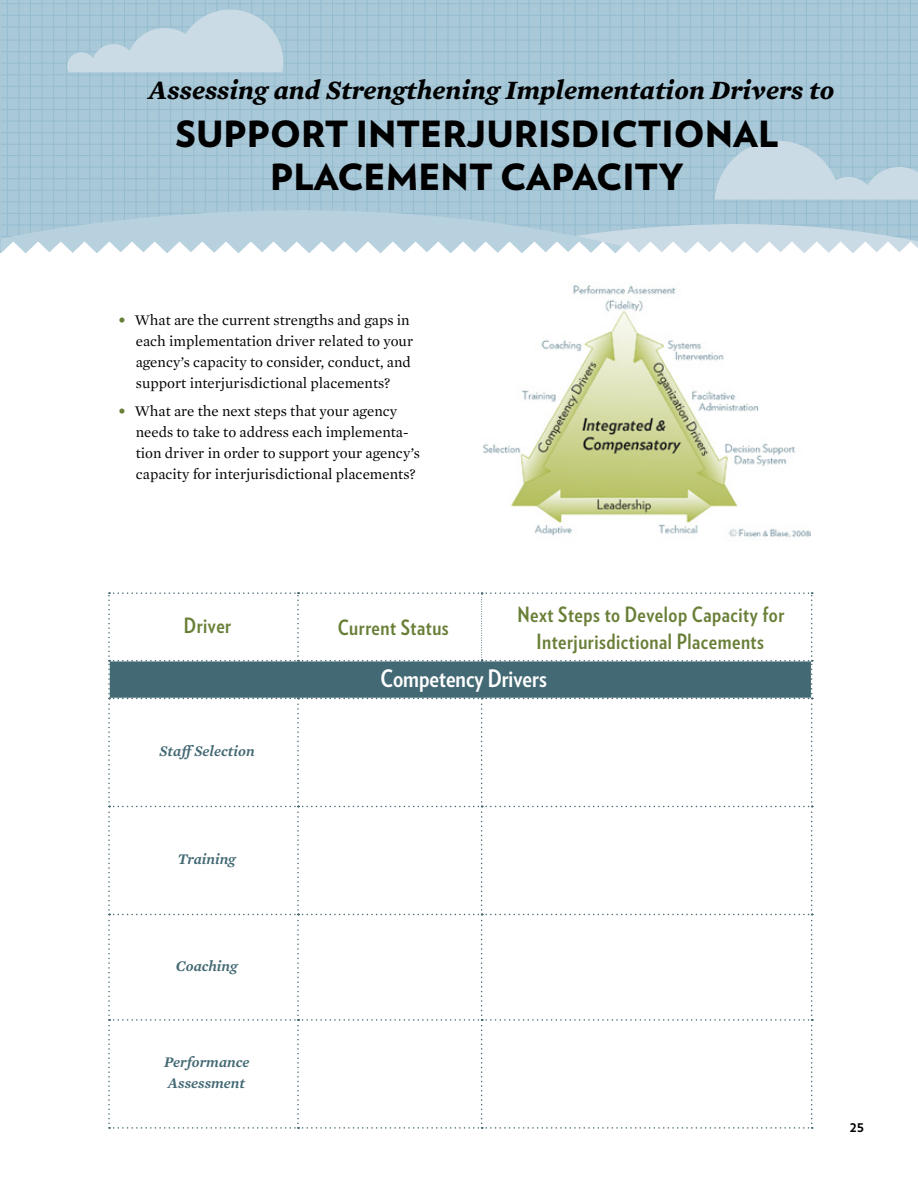
<style>
.page{position:relative;width:918px;height:1188px;background:#fff}
.page>*{position:absolute;margin:0;border:0;box-sizing:border-box;transform-origin:0 0}
.t1{font:900 36px/43.2px "Verlag";color:#000;text-align:center}
.t2{font:italic 700 27px "Mercury Text G1";color:#000}
.table_drivers{font:700 24px "Verlag Condensed";color:#fff}
.tabled_first_line{font:700 21px/27px "Verlag Condensed";letter-spacing:.025em;color:#697f37;text-align:center}
.t3{font:15px/21px "Mercury Text G1";color:#000}
.tabled_first_line-2{font:italic 600 15px/21px "Mercury Text G1";color:#436974}
.t4{font:700 15px "Verlag";color:#000}
.s1{font-family:"Verlag";font-weight:900;font-size:13.5px;color:#697f37}
</style>
<div class="page">
<div style="left:0;top:0;width:918px;height:252px;background:#a9c8d8"></div>
<hr style="left:78px;top:0;width:1px;height:254px;background:#95bdd0">
<hr style="left:7px;top:0;width:1px;height:254px;background:#95bdd0">
<hr style="left:690px;top:0;width:1px;height:254px;background:#95bdd0">
<hr style="left:806px;top:0;width:1px;height:254px;background:#95bdd0">
<hr style="left:66px;top:0;width:1px;height:254px;background:#95bdd0">
<hr style="left:678px;top:0;width:1px;height:254px;background:#95bdd0">
<hr style="left:101px;top:0;width:1px;height:254px;background:#95bdd0">
<hr style="left:30px;top:0;width:1px;height:254px;background:#95bdd0">
<hr style="left:713px;top:0;width:1px;height:254px;background:#95bdd0">
<hr style="left:829px;top:0;width:1px;height:254px;background:#95bdd0">
<hr style="left:552px;top:0;width:1px;height:254px;background:#95bdd0">
<hr style="left:667px;top:0;width:1px;height:254px;background:#95bdd0">
<hr style="left:540px;top:0;width:1px;height:254px;background:#95bdd0">
<hr style="left:656px;top:0;width:1px;height:254px;background:#95bdd0">
<hr style="left:517px;top:0;width:1px;height:254px;background:#95bdd0">
<hr style="left:633px;top:0;width:1px;height:254px;background:#95bdd0">
<hr style="left:1px;top:40px;width:917px;height:1px;background:#95bdd0">
<hr style="left:506px;top:0;width:1px;height:254px;background:#95bdd0">
<hr style="left:621px;top:0;width:1px;height:254px;background:#95bdd0">
<hr style="left:1px;top:51px;width:917px;height:1px;background:#95bdd0">
<hr style="left:494px;top:0;width:1px;height:254px;background:#95bdd0">
<hr style="left:610px;top:0;width:1px;height:254px;background:#95bdd0">
<hr style="left:1px;top:63px;width:917px;height:1px;background:#95bdd0">
<hr style="left:425px;top:0;width:1px;height:254px;background:#95bdd0">
<hr style="left:1px;top:132px;width:917px;height:1px;background:#95bdd0">
<hr style="left:355px;top:0;width:1px;height:254px;background:#95bdd0">
<hr style="left:286px;top:0;width:1px;height:254px;background:#95bdd0">
<hr style="left:217px;top:0;width:1px;height:254px;background:#95bdd0">
<hr style="left:147px;top:0;width:1px;height:254px;background:#95bdd0">
<hr style="left:759px;top:0;width:1px;height:254px;background:#95bdd0">
<hr style="left:875px;top:0;width:1px;height:254px;background:#95bdd0">
<hr style="left:482px;top:0;width:1px;height:254px;background:#95bdd0">
<hr style="left:598px;top:0;width:1px;height:254px;background:#95bdd0">
<hr style="left:1px;top:74px;width:917px;height:1px;background:#95bdd0">
<hr style="left:413px;top:0;width:1px;height:254px;background:#95bdd0">
<hr style="left:344px;top:0;width:1px;height:254px;background:#95bdd0">
<hr style="left:274px;top:0;width:1px;height:254px;background:#95bdd0">
<hr style="left:205px;top:0;width:1px;height:254px;background:#95bdd0">
<hr style="left:136px;top:0;width:1px;height:254px;background:#95bdd0">
<hr style="left:748px;top:0;width:1px;height:254px;background:#95bdd0">
<hr style="left:864px;top:0;width:1px;height:254px;background:#95bdd0">
<hr style="left:471px;top:0;width:1px;height:254px;background:#95bdd0">
<hr style="left:586px;top:0;width:1px;height:254px;background:#95bdd0">
<hr style="left:1px;top:86px;width:917px;height:1px;background:#95bdd0">
<hr style="left:401px;top:0;width:1px;height:254px;background:#95bdd0">
<hr style="left:332px;top:0;width:1px;height:254px;background:#95bdd0">
<hr style="left:263px;top:0;width:1px;height:254px;background:#95bdd0">
<hr style="left:193px;top:0;width:1px;height:254px;background:#95bdd0">
<hr style="left:124px;top:0;width:1px;height:254px;background:#95bdd0">
<hr style="left:53px;top:0;width:1px;height:254px;background:#95bdd0">
<hr style="left:736px;top:0;width:1px;height:254px;background:#95bdd0">
<hr style="left:852px;top:0;width:1px;height:254px;background:#95bdd0">
<hr style="left:459px;top:0;width:1px;height:254px;background:#95bdd0">
<hr style="left:575px;top:0;width:1px;height:254px;background:#95bdd0">
<hr style="left:1px;top:98px;width:917px;height:1px;background:#95bdd0">
<hr style="left:1px;top:3px;width:917px;height:1px;background:#95bdd0">
<hr style="left:390px;top:0;width:1px;height:254px;background:#95bdd0">
<hr style="left:321px;top:0;width:1px;height:254px;background:#95bdd0">
<hr style="left:251px;top:0;width:1px;height:254px;background:#95bdd0">
<hr style="left:182px;top:0;width:1px;height:254px;background:#95bdd0">
<hr style="left:794px;top:0;width:1px;height:254px;background:#95bdd0">
<hr style="left:910px;top:0;width:1px;height:254px;background:#95bdd0">
<hr style="left:113px;top:0;width:1px;height:254px;background:#95bdd0">
<hr style="left:42px;top:0;width:1px;height:254px;background:#95bdd0">
<hr style="left:725px;top:0;width:1px;height:254px;background:#95bdd0">
<hr style="left:841px;top:0;width:1px;height:254px;background:#95bdd0">
<hr style="left:448px;top:0;width:1px;height:254px;background:#95bdd0">
<hr style="left:563px;top:0;width:1px;height:254px;background:#95bdd0">
<hr style="left:1px;top:109px;width:917px;height:1px;background:#95bdd0">
<hr style="left:1px;top:15px;width:917px;height:1px;background:#95bdd0">
<hr style="left:378px;top:0;width:1px;height:254px;background:#95bdd0">
<hr style="left:309px;top:0;width:1px;height:254px;background:#95bdd0">
<hr style="left:240px;top:0;width:1px;height:254px;background:#95bdd0">
<hr style="left:170px;top:0;width:1px;height:254px;background:#95bdd0">
<hr style="left:782px;top:0;width:1px;height:254px;background:#95bdd0">
<hr style="left:899px;top:0;width:1px;height:254px;background:#95bdd0">
<hr style="left:436px;top:0;width:1px;height:254px;background:#95bdd0">
<hr style="left:1px;top:121px;width:917px;height:1px;background:#95bdd0">
<hr style="left:1px;top:27px;width:917px;height:1px;background:#95bdd0">
<hr style="left:367px;top:0;width:1px;height:254px;background:#95bdd0">
<hr style="left:297px;top:0;width:1px;height:254px;background:#95bdd0">
<hr style="left:228px;top:0;width:1px;height:254px;background:#95bdd0">
<hr style="left:159px;top:0;width:1px;height:254px;background:#95bdd0">
<hr style="left:771px;top:0;width:1px;height:254px;background:#95bdd0">
<hr style="left:887px;top:0;width:1px;height:254px;background:#95bdd0">
<hr style="left:89px;top:0;width:1px;height:254px;background:#95bdd0">
<hr style="left:19px;top:0;width:1px;height:254px;background:#95bdd0">
<hr style="left:702px;top:0;width:1px;height:254px;background:#95bdd0">
<hr style="left:818px;top:0;width:1px;height:254px;background:#95bdd0">
<hr style="left:529px;top:0;width:1px;height:254px;background:#95bdd0">
<hr style="left:644px;top:0;width:1px;height:254px;background:#95bdd0">
<svg style="left:67px;top:10px;width:216px;height:62px"></svg>
<svg style="left:0;top:141px;width:918px;height:113px"></svg>
<img style="left:483px;top:284px;width:328px;height:253px">
<svg style="left:108px;top:592px;width:705px;height:537px"></svg>
<p class="t2" style="left:149px;top:69px;width:687px">Assessing and Strengthening Implementation Drivers to</p>
<p class="t1" style="left:176px;top:111px;width:604px">SUPPORT INTERJURISDICTIONAL<br>PLACEMENT CAPACITY</p>
<p class="t3" style="left:136px;top:309px;width:279px;text-indent:-17px"><span class="s1">•</span> What are the current strengths and gaps in each implementation driver related to your agency’s capacity to consider, conduct, and support interjurisdictional placements?</p>
<p class="t3" style="left:136px;top:399px;width:286px;text-indent:-17px"><span class="s1">•</span> What are the next steps that your agency needs to take to address each implementa&shy;tion driver in order to support your agency’s capacity for interjurisdictional placements?</p>
<p class="tabled_first_line" style="left:517px;top:600px;width:268px">Next Steps to Develop Capacity for<br>Interjurisdictional Placements</p>
<p class="table_drivers" style="left:381px;top:660px;width:168px">Competency Drivers</p>
<p class="tabled_first_line" style="left:184px;top:611px;width:49px">Driver</p>
<p class="tabled_first_line" style="left:338px;top:613px;width:112px">Current Status</p>
<p class="tabled_first_line-2" style="left:160px;top:740px;width:97px">Staff Selection</p>
<p class="tabled_first_line-2" style="left:178px;top:848px;width:60px">Training</p>
<p class="tabled_first_line-2" style="left:176px;top:954px;width:63px">Coaching</p>
<p class="tabled_first_line-2" style="left:164px;top:1051px;width:87px">Performance<br>Assessment</p>
<p class="t4" style="left:850px;top:1115px;width:16px">25</p>
</div>
